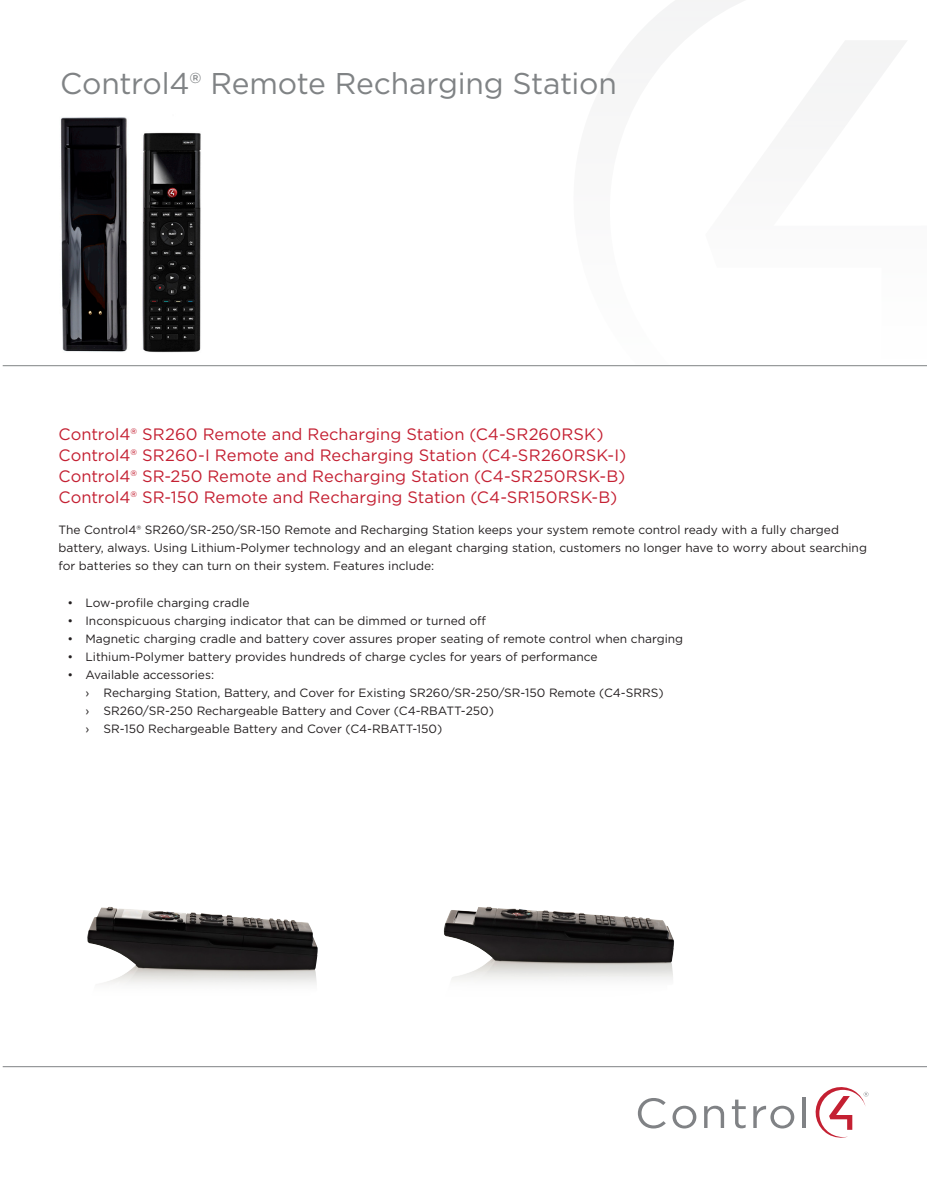
<style>
.page{position:relative;width:927px;height:1197px;background:#fff}
.page>*{position:absolute;margin:0;border:0;box-sizing:border-box;transform-origin:0 0}
.t1{font:30px "Gotham";letter-spacing:-.01em;color:#808385}
.t2{font:16.5px/21px "Gotham";color:#c42032}
.t3{font:12px/18px "Gotham";color:#231f20}
</style>
<div class="page">
<svg style="left:638px;top:1098px;width:28px;height:31px"></svg>
<svg style="left:673px;top:1106px;width:23px;height:23px"></svg>
<svg style="left:704px;top:1106px;width:20px;height:22px"></svg>
<svg style="left:732px;top:1100px;width:14px;height:28px"></svg>
<svg style="left:753px;top:1106px;width:41px;height:23px"></svg>
<hr style="left:802px;top:1097px;width:4px;height:31px;background:#808285">
<svg style="left:815px;top:1087px;width:53px;height:51px"></svg>
<hr style="left:3px;top:1066px;width:924px;height:1px;background:#808385">
<svg style="left:641px;top:0;width:265px;height:93px"></svg>
<hr style="left:3px;top:365px;width:924px;height:1px;background:#808385">
<img style="left:87px;top:907px;width:231px;height:78px">
<img style="left:444px;top:907px;width:230px;height:73px">
<img style="left:60px;top:117px;width:141px;height:236px">
<h1 class="t1" style="left:60px;top:64px;width:558px">Control4® Remote Recharging Station</h1>
<p class="t2" style="left:58px;top:423px;width:569px">Control4® SR260 Remote and Recharging Station (C4-SR260RSK)<br>Control4® SR260-I Remote and Recharging Station (C4-SR260RSK-I)<br>Control4® SR-250 Remote and Recharging Station (C4-SR250RSK-B)<br>Control4® SR-150 Remote and Recharging Station (C4-SR150RSK-B)</p>
<p class="t3" style="left:58px;top:521px;width:810px">The Control4® SR260/SR-250/SR-150 Remote and Recharging Station keeps your system remote control ready with a fully charged battery, always. Using Lithium-Polymer technology and an elegant charging station, customers no longer have to worry about searching for batteries so they can turn on their system. Features include:</p>
<p class="t3" style="left:68px;top:594px;width:184px">• Low-profile charging cradle</p>
<p class="t3" style="left:68px;top:612px;width:420px">• Inconspicuous charging indicator that can be dimmed or turned off</p>
<p class="t3" style="left:68px;top:630px;width:617px">• Magnetic charging cradle and battery cover assures proper seating of remote control when charging</p>
<p class="t3" style="left:68px;top:648px;width:532px">• Lithium-Polymer battery provides hundreds of charge cycles for years of performance</p>
<p class="t3" style="left:85px;top:666px;width:580px;text-indent:-18px">• Available accessories:<br>› Recharging Station, Battery, and Cover for Existing SR260/SR-250/SR-150 Remote (C4‑SRRS) › SR260/SR-250 Rechargeable Battery and Cover (C4-RBATT‑250)<br>› SR-150 Rechargeable Battery and Cover (C4-RBATT‑150)</p>
</div>
